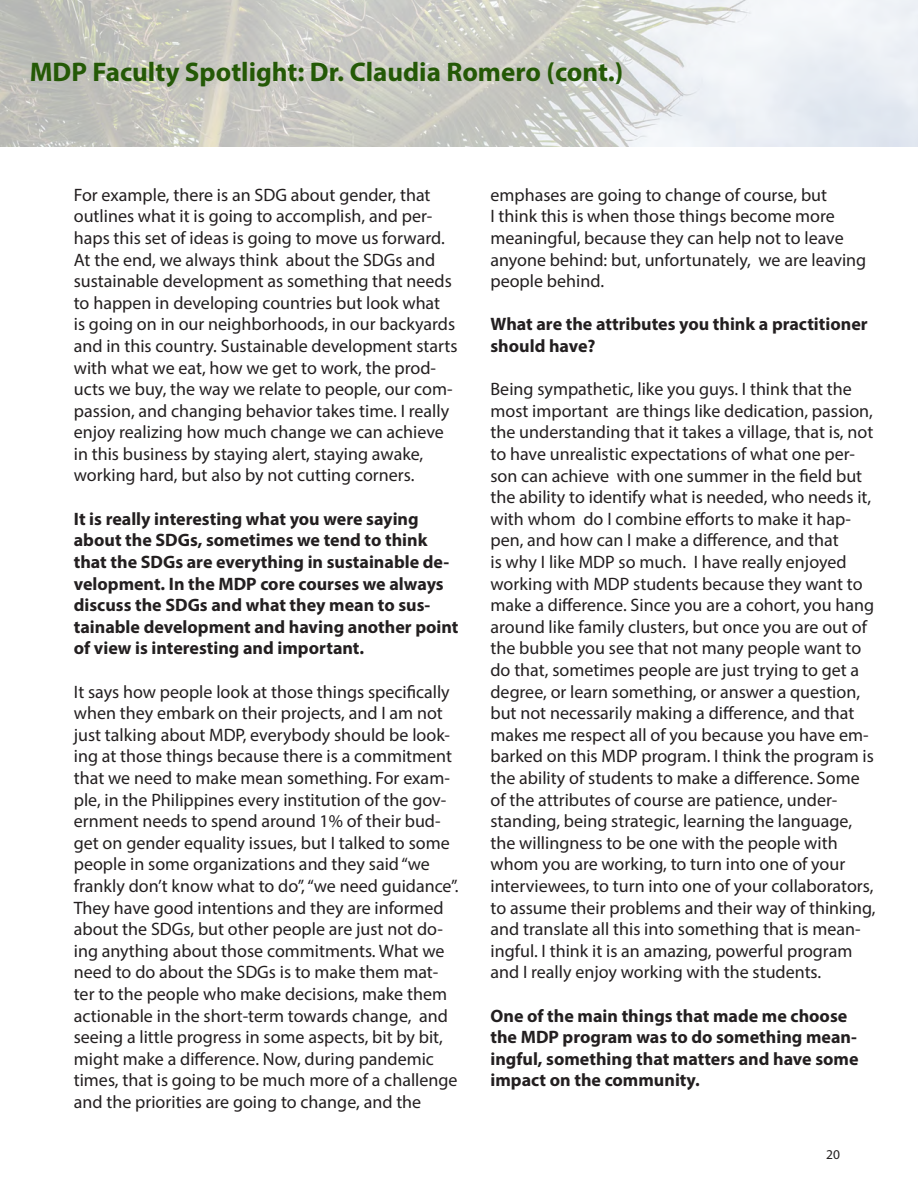
<style>
.page{position:relative;width:918px;height:1188px;background:#fff}
.page>*{position:absolute;margin:0;border:0;box-sizing:border-box;transform-origin:0 0}
.t1{font:700 27px "Myriad Pro";color:#245906}
.t2{font:18px/21.6px "Myriad Pro";color:#231f20}
.t3{font:700 18px/21.6px "Myriad Pro";color:#231f20}
.t4{font:13.5px "Myriad Pro";color:#231f20}
</style>
<div class="page">
<img style="left:0;top:0;width:918px;height:146px">
<p class="t1" style="left:30px;top:55px;width:595px">MDP Faculty Spotlight: Dr. Claudia Romero (cont.)</p>
<p class="t2" style="left:74px;top:184px;width:385px">For example, there is an SDG about gender, that outlines what it is going to accomplish, and per&shy;haps this set of ideas is going to move us forward.<br>At the end, we always think about the SDGs and sustainable development as something that needs to happen in developing countries but look what<br>is going on in our neighborhoods, in our backyards and in this country. Sustainable development starts with what we eat, how we get to work, the prod&shy;ucts we buy, the way we relate to people, our com&shy;passion, and changing behavior takes time. I really enjoy realizing how much change we can achieve in this business by staying alert, staying awake, working hard, but also by not cutting corners.</p>
<p class="t3" style="left:74px;top:507px;width:386px">It is really interesting what you were saying about the SDGs, sometimes we tend to think that the SDGs are everything in sustainable de&shy;velopment. In the MDP core courses we always discuss the SDGs and what they mean to sus&shy;tainable development and having another point of view is interesting and important.</p>
<p class="t2" style="left:74px;top:680px;width:386px">It says how people look at those things specifically when they embark on their projects, and I am not just talking about MDP, everybody should be look&shy;ing at those things because there is a commitment that we need to make mean something. For exam&shy;ple, in the Philippines every institution of the gov&shy;ernment needs to spend around 1% of their bud&shy;get on gender equality issues, but I talked to some people in some organizations and they said “we frankly don’t know what to do”, “we need guidance”.<br>They have good intentions and they are informed about the SDGs, but other people are just not do&shy;ing anything about those commitments. What we need to do about the SDGs is to make them mat&shy;ter to the people who make decisions, make them actionable in the short-term towards change, and seeing a little progress in some aspects, bit by bit, might make a difference. Now, during pandemic times, that is going to be much more of a challenge and the priorities are going to change, and the</p>
<p class="t2" style="left:490px;top:184px;width:377px">emphases are going to change of course, but<br>I think this is when those things become more meaningful, because they can help not to leave anyone behind: but, unfortunately, we are leaving people behind.</p>
<p class="t3" style="left:490px;top:313px;width:379px">What are the attributes you think a practitioner should have?</p>
<p class="t2" style="left:490px;top:378px;width:387px">Being sympathetic, like you guys. I think that the most important are things like dedication, passion, the understanding that it takes a village, that is, not to have unrealistic expectations of what one per&shy;son can achieve with one summer in the field but the ability to identify what is needed, who needs it, with whom do I combine efforts to make it hap&shy;pen, and how can I make a difference, and that<br>is why I like MDP so much. I have really enjoyed working with MDP students because they want to make a difference. Since you are a cohort, you hang around like family clusters, but once you are out of the bubble you see that not many people want to do that, sometimes people are just trying to get a degree, or learn something, or answer a question, but not necessarily making a difference, and that makes me respect all of you because you have em&shy;barked on this MDP program. I think the program is the ability of students to make a difference. Some of the attributes of course are patience, under&shy;standing, being strategic, learning the language, the willingness to be one with the people with whom you are working, to turn into one of your interviewees, to turn into one of your collaborators, to assume their problems and their way of thinking, and translate all this into something that is mean&shy;ingful. I think it is an amazing, powerful program and I really enjoy working with the students.</p>
<p class="t3" style="left:490px;top:1004px;width:370px">One of the main things that made me choose the MDP program was to do something mean&shy;ingful, something that matters and have some impact on the community.</p>
<p class="t4" style="left:826px;top:1146px;width:15px">20</p>
</div>
